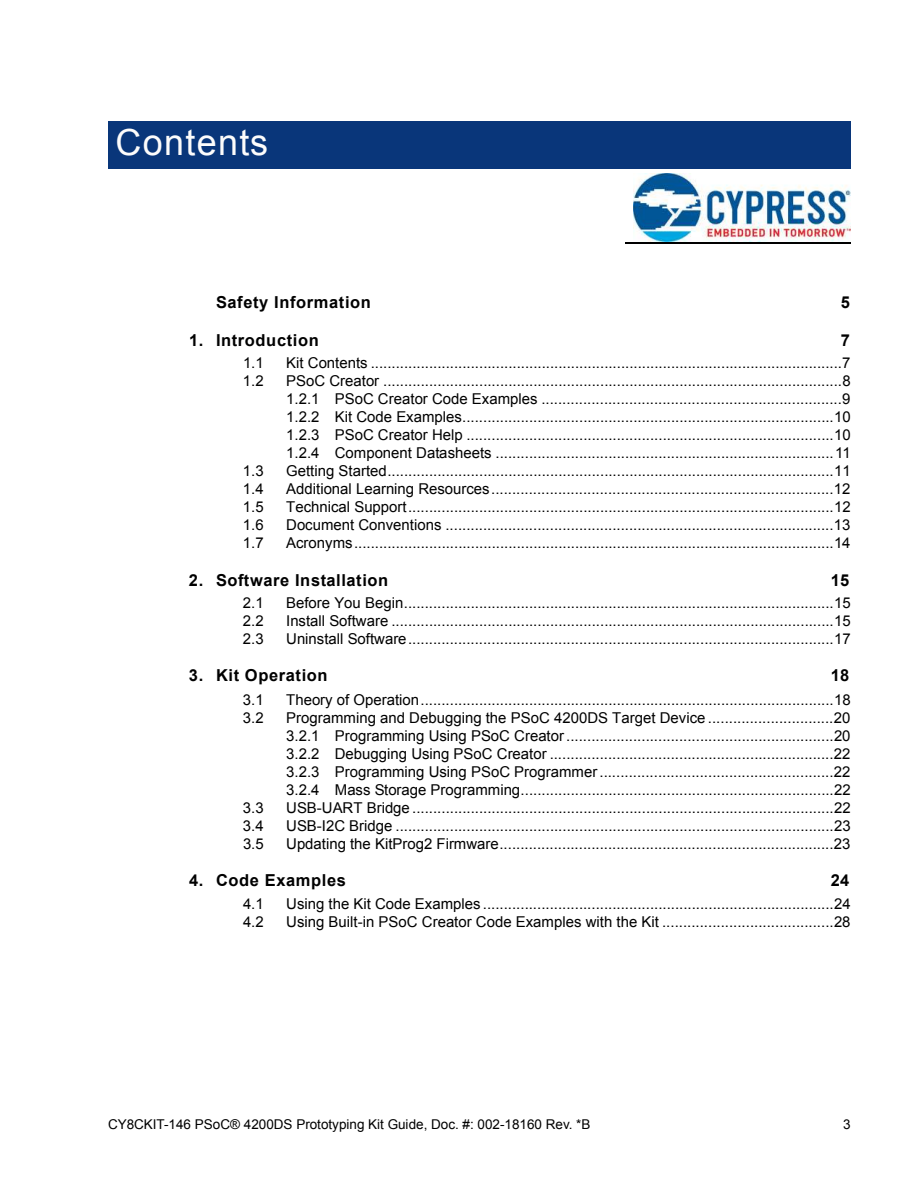
<style>
.page{position:relative;width:918px;height:1188px;background:#fff}
.page>*{position:absolute;margin:0;border:0;box-sizing:border-box;transform-origin:0 0}
.t1{font:36px "Arial";letter-spacing:.035em;color:#fcfcfc}
.t2{font:700 16.5px "Arial";letter-spacing:.035em;color:#000}
.t3{font:15px/18px "Arial";color:#000;text-align:justify}
.t4{font:13.5px "Arial";color:#000}
</style>
<div class="page">
<img style="left:634px;top:174px;width:217px;height:67px">
<div style="left:108px;top:121px;width:743px;height:48px;background:#09367a"></div>
<hr style="left:625px;top:242px;width:225px;height:1px;background:#000">
<h1 class="t1" style="left:116px;top:129px;width:154px">Contents</h1>
<p class="t2" style="left:216px;top:296px;width:156px">Safety Information</p>
<p class="t2" style="left:841px;top:296px;width:11px">5</p>
<p class="t2" style="left:189px;top:333px;width:131px">1. Introduction</p>
<p class="t2" style="left:841px;top:333px;width:11px">7</p>
<p class="t3" style="left:243px;top:356px;width:22px">1.1</p>
<p class="t3" style="left:286px;top:356px;width:566px">Kit Contents .................................................................................................................7</p>
<p class="t3" style="left:243px;top:374px;width:22px">1.2</p>
<p class="t3" style="left:286px;top:374px;width:566px">PSoC Creator ..............................................................................................................8<br>1.2.1 PSoC Creator Code Examples ........................................................................9<br>1.2.2 Kit Code Examples.........................................................................................10<br>1.2.3 PSoC Creator Help ........................................................................................10<br>1.2.4 Component Datasheets .................................................................................11</p>
<p class="t3" style="left:243px;top:464px;width:22px">1.3</p>
<p class="t3" style="left:286px;top:464px;width:566px">Getting Started...........................................................................................................11</p>
<p class="t3" style="left:243px;top:482px;width:22px">1.4</p>
<p class="t3" style="left:286px;top:482px;width:566px">Additional Learning Resources..................................................................................12</p>
<p class="t3" style="left:243px;top:500px;width:22px">1.5</p>
<p class="t3" style="left:286px;top:500px;width:566px">Technical Support......................................................................................................12</p>
<p class="t3" style="left:243px;top:518px;width:22px">1.6</p>
<p class="t3" style="left:286px;top:518px;width:566px">Document Conventions .............................................................................................13</p>
<p class="t3" style="left:243px;top:536px;width:22px">1.7</p>
<p class="t3" style="left:286px;top:536px;width:566px">Acronyms...................................................................................................................14</p>
<p class="t2" style="left:189px;top:573px;width:201px">2. Software Installation</p>
<p class="t2" style="left:831px;top:573px;width:20px">15</p>
<p class="t3" style="left:243px;top:596px;width:22px">2.1</p>
<p class="t3" style="left:286px;top:596px;width:566px">Before You Begin.......................................................................................................15</p>
<p class="t3" style="left:243px;top:614px;width:22px">2.2</p>
<p class="t3" style="left:286px;top:614px;width:566px">Install Software ..........................................................................................................15</p>
<p class="t3" style="left:243px;top:632px;width:22px">2.3</p>
<p class="t3" style="left:286px;top:632px;width:566px">Uninstall Software......................................................................................................17</p>
<p class="t2" style="left:189px;top:669px;width:140px">3. Kit Operation</p>
<p class="t2" style="left:831px;top:669px;width:20px">18</p>
<p class="t3" style="left:243px;top:692px;width:22px">3.1</p>
<p class="t3" style="left:286px;top:692px;width:566px">Theory of Operation...................................................................................................18</p>
<p class="t3" style="left:243px;top:710px;width:22px">3.2</p>
<p class="t3" style="left:286px;top:710px;width:566px">Programming and Debugging the PSoC 4200DS Target Device ..............................20<br>3.2.1 Programming Using PSoC Creator ................................................................20<br>3.2.2 Debugging Using PSoC Creator ....................................................................22<br>3.2.3 Programming Using PSoC Programmer ........................................................22<br>3.2.4 Mass Storage Programming...........................................................................22</p>
<p class="t3" style="left:243px;top:800px;width:22px">3.3</p>
<p class="t3" style="left:286px;top:800px;width:566px">USB-UART Bridge .....................................................................................................22</p>
<p class="t3" style="left:243px;top:818px;width:22px">3.4</p>
<p class="t3" style="left:286px;top:818px;width:566px">USB-I2C Bridge .........................................................................................................23</p>
<p class="t3" style="left:243px;top:836px;width:22px">3.5</p>
<p class="t3" style="left:286px;top:836px;width:566px">Updating the KitProg2 Firmware................................................................................23</p>
<p class="t2" style="left:189px;top:873px;width:159px">4. Code Examples</p>
<p class="t2" style="left:831px;top:873px;width:20px">24</p>
<p class="t3" style="left:243px;top:896px;width:22px">4.1</p>
<p class="t3" style="left:286px;top:896px;width:566px">Using the Kit Code Examples ....................................................................................24</p>
<p class="t3" style="left:243px;top:914px;width:22px">4.2</p>
<p class="t3" style="left:286px;top:914px;width:566px">Using Built-in PSoC Creator Code Examples with the Kit .........................................28</p>
<p class="t4" style="left:108px;top:1119px;width:484px">CY8CKIT-146 PSoCÆ 4200DS Prototyping Kit Guide, Doc. #: 002-18160 Rev. *B</p>
<p class="t4" style="left:843px;top:1119px;width:9px">3</p>
</div>
